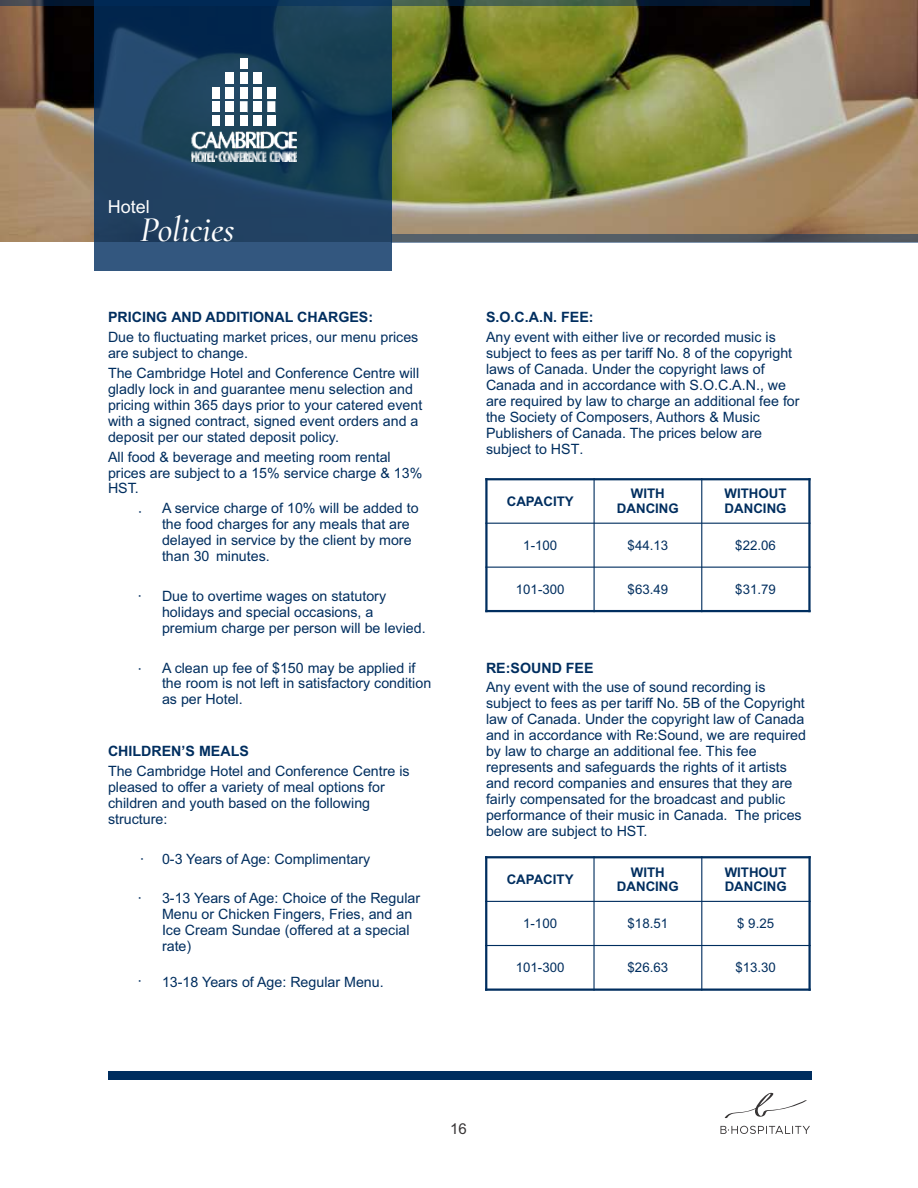
<style>
.page{position:relative;width:918px;height:1188px;background:#fff}
.page>*{position:absolute;margin:0;border:0;box-sizing:border-box;transform-origin:0 0}
.t1{font:italic 500 36px "Cormorant";color:#fefefe}
.t2{font:18px "Arial";color:#fefefe}
.t3{font:15px "Arial";color:#373435}
.t4{font:14.25px/15.9px "Arial";color:#002e5f}
.t5{font:700 14.25px "Arial";color:#002e5f}
.t6{font:13.35px "Arial";color:#002e5f}
.t7{font:700 13.35px/14.9px "Arial";color:#002e5f;text-align:center}
</style>
<div class="page">
<img style="left:0;top:0;width:918px;height:241px">
<div style="left:0;top:0;width:810px;height:6px;background:#002e5f;opacity:.5"></div>
<div style="left:94px;top:0;width:297px;height:271px;background:#002e5f;opacity:.8"></div>
<img style="left:190px;top:129px;width:106px;height:33px">
<div style="left:226px;top:73px;width:8px;height:11px;background:#fff"></div>
<div style="left:253px;top:73px;width:9px;height:11px;background:#fff"></div>
<div style="left:226px;top:87px;width:8px;height:11px;background:#fff"></div>
<div style="left:267px;top:87px;width:8px;height:11px;background:#fff"></div>
<div style="left:253px;top:87px;width:9px;height:11px;background:#fff"></div>
<svg style="left:267px;top:101px;width:9px;height:12px"></svg>
<div style="left:226px;top:101px;width:8px;height:11px;background:#fff"></div>
<div style="left:253px;top:101px;width:9px;height:11px;background:#fff"></div>
<div style="left:226px;top:115px;width:8px;height:11px;background:#fff"></div>
<div style="left:253px;top:115px;width:9px;height:11px;background:#fff"></div>
<div style="left:267px;top:115px;width:8px;height:11px;background:#fff"></div>
<div style="left:240px;top:73px;width:8px;height:11px;background:#fff"></div>
<div style="left:240px;top:87px;width:8px;height:11px;background:#fff"></div>
<div style="left:212px;top:87px;width:8px;height:11px;background:#fff"></div>
<svg style="left:240px;top:101px;width:8px;height:12px"></svg>
<div style="left:240px;top:58px;width:8px;height:11px;background:#fff"></div>
<div style="left:212px;top:101px;width:8px;height:11px;background:#fff"></div>
<div style="left:212px;top:115px;width:8px;height:11px;background:#fff"></div>
<div style="left:240px;top:115px;width:8px;height:11px;background:#fff"></div>
<svg style="left:725px;top:1093px;width:82px;height:25px"></svg>
<svg style="left:720px;top:1126px;width:90px;height:8px"></svg>
<div style="left:391px;top:235px;width:527px;height:8px;background:#002e5f;opacity:.5"></div>
<div style="left:108px;top:1071px;width:704px;height:9px;background:#002e5f"></div>
<hr style="left:485px;top:478px;width:3px;height:134px;background:#002e5f">
<hr style="left:594px;top:478px;width:1px;height:134px;background:#002e5f">
<hr style="left:701px;top:478px;width:1px;height:134px;background:#002e5f">
<hr style="left:808px;top:478px;width:3px;height:134px;background:#002e5f">
<hr style="left:485px;top:610px;width:326px;height:2px;background:#002e5f">
<hr style="left:485px;top:567px;width:326px;height:1px;background:#002e5f">
<hr style="left:485px;top:523px;width:326px;height:1px;background:#002e5f">
<hr style="left:485px;top:478px;width:326px;height:2px;background:#002e5f">
<hr style="left:485px;top:856px;width:2px;height:135px;background:#002e5f">
<hr style="left:593px;top:856px;width:2px;height:135px;background:#002e5f">
<hr style="left:701px;top:856px;width:1px;height:135px;background:#002e5f">
<hr style="left:808px;top:856px;width:3px;height:135px;background:#002e5f">
<hr style="left:485px;top:989px;width:326px;height:2px;background:#002e5f">
<hr style="left:485px;top:945px;width:326px;height:1px;background:#002e5f">
<hr style="left:485px;top:901px;width:326px;height:1px;background:#002e5f">
<hr style="left:485px;top:856px;width:326px;height:2px;background:#002e5f">
<p class="t2" style="left:108px;top:200px;width:44px">Hotel</p>
<h1 class="t1" style="left:140px;top:208px;width:96px">Policies</h1>
<p class="t5" style="left:108px;top:312px;width:267px">PRICING AND ADDITIONAL CHARGES:</p>
<p class="t4" style="left:108px;top:331px;width:312px">Due to fluctuating market prices, our menu prices are subject to change.</p>
<p class="t4" style="left:108px;top:366px;width:316px">The Cambridge Hotel and Conference Centre will gladly lock in and guarantee menu selection and pricing within 365 days prior to your catered event with a signed contract, signed event orders and a deposit per our stated deposit policy.</p>
<p class="t4" style="left:108px;top:450px;width:316px">All food &amp; beverage and meeting room rental prices are subject to a 15% service charge &amp; 13%<br>HST.</p>
<p class="t4" style="left:162px;top:502px;width:258px">A service charge of 10% will be added to the food charges for any meals that are delayed in service by the client by more than 30 minutes.</p>
<p class="t4" style="left:162px;top:589px;width:265px">Due to overtime wages on statutory holidays and special occasions, a premium charge per person will be levied.</p>
<p class="t4" style="left:162px;top:661px;width:271px">A clean up fee of $150 may be applied if the room is not left in satisfactory condition as per Hotel.</p>
<p class="t5" style="left:108px;top:746px;width:142px">CHILDREN’S MEALS</p>
<p class="t4" style="left:108px;top:764px;width:303px">The Cambridge Hotel and Conference Centre is pleased to offer a variety of meal options for children and youth based on the following structure:</p>
<p class="t4" style="left:162px;top:852px;width:210px">0-3 Years of Age: Complimentary</p>
<p class="t4" style="left:162px;top:892px;width:260px">3-13 Years of Age: Choice of the Regular<br>Menu or Chicken Fingers, Fries, and an<br>Ice Cream Sundae (offered at a special rate)</p>
<p class="t4" style="left:162px;top:975px;width:223px">13-18 Years of Age: Regular Menu.</p>
<p class="t5" style="left:486px;top:312px;width:109px">S.O.C.A.N. FEE:</p>
<p class="t4" style="left:486px;top:331px;width:315px">Any event with either live or recorded music is subject to fees as per tariff No. 8 of the copyright laws of Canada. Under the copyright laws of Canada and in accordance with S.O.C.A.N., we are required by law to charge an additional fee for the Society of Composers, Authors &amp; Music Publishers of Canada. The prices below are subject to HST.</p>
<p class="t7" style="left:507px;top:495px;width:68px">CAPACITY</p>
<p class="t7" style="left:617px;top:488px;width:63px">WITH<br>DANCING</p>
<p class="t7" style="left:725px;top:488px;width:63px;text-align:left">WITHOUT<br>DANCING</p>
<p class="t6" style="left:523px;top:540px;width:35px">1-100</p>
<p class="t6" style="left:628px;top:540px;width:42px">$44.13</p>
<p class="t6" style="left:735px;top:540px;width:42px">$22.06</p>
<p class="t6" style="left:516px;top:584px;width:50px">101-300</p>
<p class="t6" style="left:628px;top:584px;width:42px">$63.49</p>
<p class="t6" style="left:735px;top:584px;width:42px">$31.79</p>
<p class="t5" style="left:486px;top:662px;width:109px">RE:SOUND FEE</p>
<p class="t4" style="left:486px;top:681px;width:321px">Any event with the use of sound recording is subject to fees as per tariff No. 5B of the Copyright law of Canada. Under the copyright law of Canada and in accordance with Re:Sound, we are required by law to charge an additional fee. This fee represents and safeguards the rights of it artists and record companies and ensures that they are fairly compensated for the broadcast and public performance of their music in Canada. The prices below are subject to HST.</p>
<p class="t7" style="left:507px;top:873px;width:68px">CAPACITY</p>
<p class="t7" style="left:617px;top:866px;width:63px">WITH<br>DANCING</p>
<p class="t7" style="left:725px;top:866px;width:63px;text-align:left">WITHOUT<br>DANCING</p>
<p class="t6" style="left:523px;top:918px;width:35px">1-100</p>
<p class="t6" style="left:628px;top:918px;width:42px">$18.51</p>
<p class="t6" style="left:737px;top:918px;width:38px">$ 9.25</p>
<p class="t6" style="left:516px;top:962px;width:50px">101-300</p>
<p class="t6" style="left:628px;top:962px;width:42px">$26.63</p>
<p class="t6" style="left:735px;top:962px;width:42px">$13.30</p>
<p class="t3" style="left:450px;top:1123px;width:18px">16</p>
</div>
